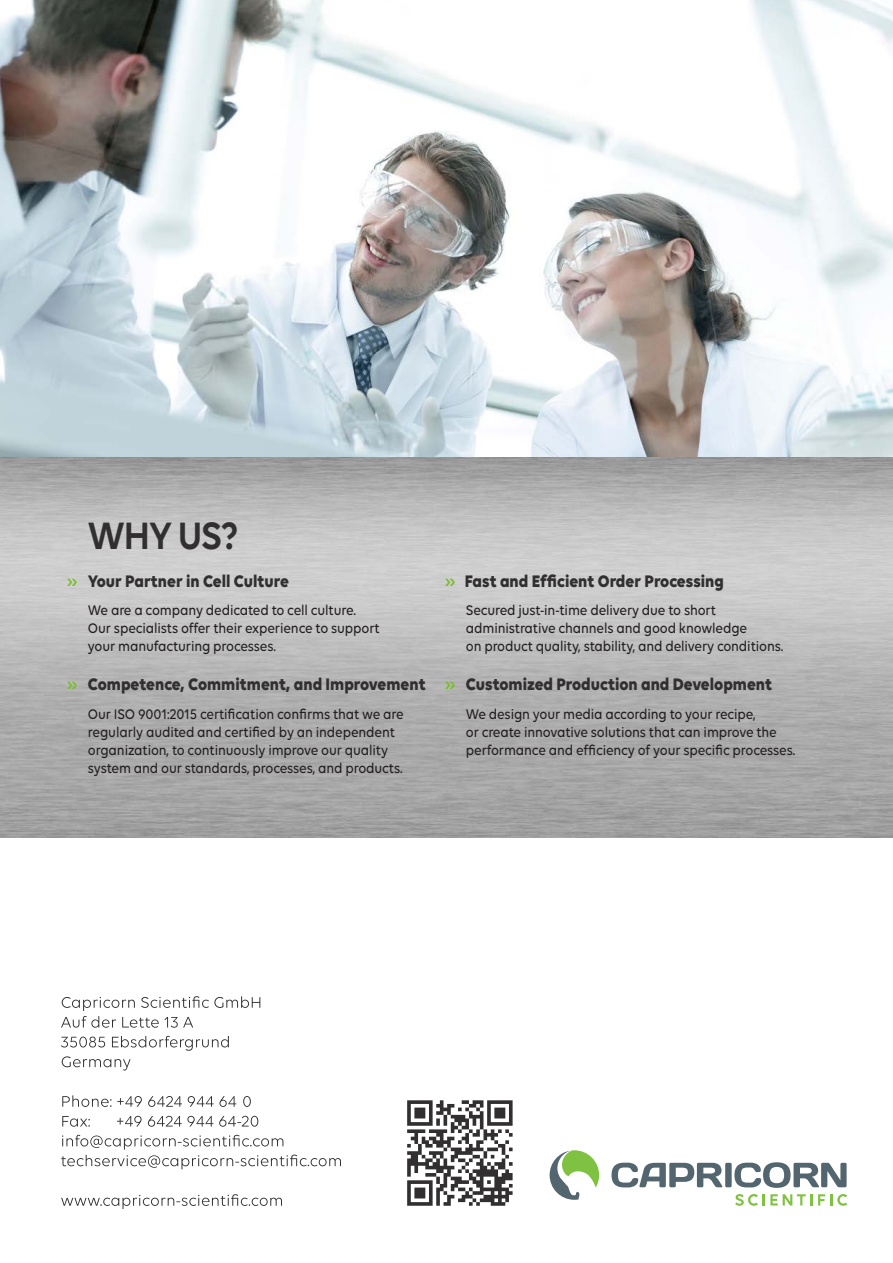
<style>
.page{position:relative;width:893px;height:1263px;background:#fff}
.page>*{position:absolute;margin:0;border:0;box-sizing:border-box;transform-origin:0 0}
.Einf__Abs{font:600 41.1px "Volte";color:#312f30;scale:.9 1}
.Einf__Abs-2{font:700 18px "Volte";color:#312f30;scale:.9 1}
.Einf__Abs-3{font:500 15px/18px "Volte";letter-spacing:-.01em;color:#231f20;scale:.9 1}
.s1{font-family:"Aaux Next";font-weight:900;font-size:10.5px;color:#78be23}
</style>
<div class="page">
<img style="left:0;top:0;width:893px;height:457px">
<svg style="left:61px;top:1194px;width:221px;height:15px"></svg>
<svg style="left:61px;top:1135px;width:280px;height:34px"></svg>
<svg style="left:62px;top:1116px;width:196px;height:11px"></svg>
<svg style="left:62px;top:1095px;width:189px;height:12px"></svg>
<svg style="left:61px;top:1036px;width:168px;height:34px"></svg>
<svg style="left:61px;top:996px;width:199px;height:32px"></svg>
<svg style="left:550px;top:1150px;width:49px;height:50px"></svg>
<svg style="left:735px;top:1194px;width:77px;height:12px"></svg>
<svg style="left:818px;top:1194px;width:29px;height:12px"></svg>
<svg style="left:611px;top:1162px;width:236px;height:26px"></svg>
<svg style="left:407px;top:1100px;width:106px;height:106px"></svg>
<p class="Einf__Abs" style="left:87px;top:511px;width:170px">WHY US?</p>
<p class="Einf__Abs-2" style="left:67px;top:570px;width:248px"><span class="s1">&gt;&gt;</span> Your Partner in Cell Culture</p>
<p class="Einf__Abs-3" style="left:88px;top:601px;width:326px">We are a company dedicated to cell culture.<br>Our specialists offer their experience to support your manufacturing processes.</p>
<p class="Einf__Abs-2" style="left:67px;top:673px;width:400px"><span class="s1">&gt;&gt;</span> Competence, Commitment, and Improvement</p>
<p class="Einf__Abs-3" style="left:88px;top:704px;width:352px">Our ISO 9001:2015 certification confirms that we are regularly audited and certified by an independent organization, to continuously improve our quality system and our standards, processes, and products.</p>
<p class="Einf__Abs-2" style="left:445px;top:570px;width:312px"><span class="s1">&gt;&gt;</span> Fast and Efficient Order Processing</p>
<p class="Einf__Abs-3" style="left:466px;top:601px;width:354px">Secured just-in-time delivery due to short administrative channels and good knowledge<br>on product quality, stability, and delivery conditions.</p>
<p class="Einf__Abs-2" style="left:445px;top:673px;width:365px"><span class="s1">&gt;&gt;</span> Customized Production and Development</p>
<p class="Einf__Abs-3" style="left:466px;top:704px;width:368px">We design your media according to your recipe,<br>or create innovative solutions that can improve the performance and efficiency of your specific processes.</p>
</div>
